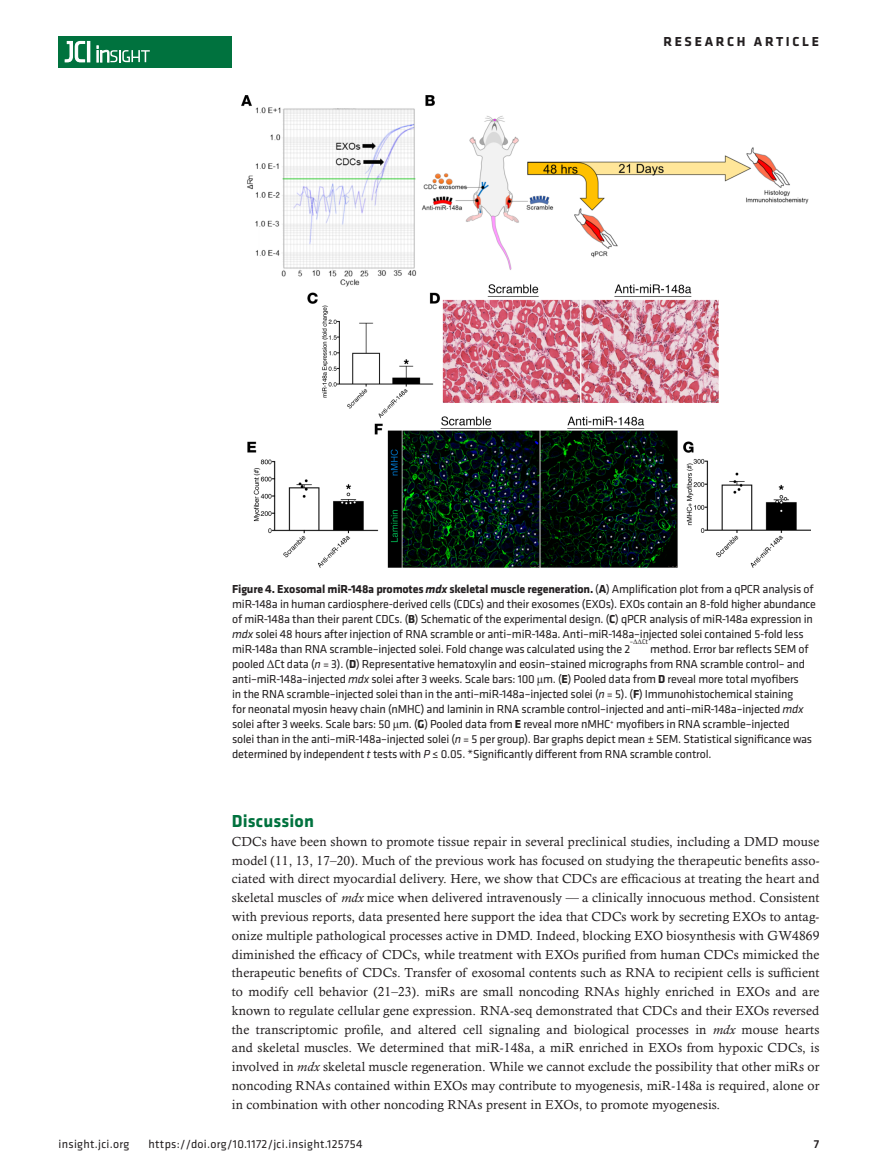
<style>
.page{position:relative;width:878px;height:1175px;background:#fff}
.page>*{position:absolute;margin:0;border:0;box-sizing:border-box;transform-origin:0 0}
.t1{font:700 18px "Klavika";letter-spacing:.01em;color:#00723e}
.t2{font:700 13.5px "Klavika Basic";letter-spacing:.2em;color:#231f20}
.t3{font:13.2px/18.8px "Calisto MT Std";letter-spacing:.01em;color:#231f20;text-align:justify}
.t4{font:12px/15px "Klavika Basic";letter-spacing:-.015em;color:#231f20}
.t5{font:12px "Klavika Basic";letter-spacing:.025em;color:#231f20}
.t6{font:500 12px "Klavika Basic";color:#231f20}
.t7{font:7.05px "Klavika Basic";color:#231f20}
.s1{font-weight:700}
.s2{font-weight:700;font-style:italic}
.s3{font-style:italic}
.s4{font-family:"Times New Roman"}
</style>
<div class="page">
<div style="left:59px;top:36px;width:173px;height:31px;background:#00723e"></div>
<hr style="left:87px;top:41px;width:3px;height:21px;background:#fff">
<svg style="left:64px;top:41px;width:21px;height:22px"></svg>
<svg style="left:97px;top:46px;width:53px;height:16px"></svg>
<img style="left:241px;top:96px;width:569px;height:471px">
<p class="t2" style="left:663px;top:32px;width:157px">RESEARCH ARTICLE</p>
<p class="t4" style="left:232px;top:581px;width:585px"><span class="s1">Figure 4. Exosomal miR-148a promotes</span> <span class="s2">mdx</span> <span class="s1">skeletal muscle regeneration.</span> (<span class="s1">A</span>) Amplification plot from a qPCR analysis of miR-148a in human cardiosphere-derived cells (CDCs) and their exosomes (EXOs). EXOs contain an 8-fold higher abundance of miR-148a than their parent CDCs. (<span class="s1">B</span>) Schematic of the experimental design. (<span class="s1">C</span>) qPCR analysis of miR-148a expression in <span class="s3">mdx</span> solei 48 hours after injection of RNA scramble or anti–miR-148a. Anti–miR-148a–injected solei contained 5-fold less miR-148a than RNA scramble–injected solei. Fold change was calculated using the 2</p>
<p class="t7" style="left:630px;top:637px;width:20px">–<span class="s4">ΔΔ</span>Ct</p>
<p class="t4" style="left:232px;top:641px;width:581px;text-indent:418px">method. Error bar reflects SEM of pooled <span class="s4">Δ</span>Ct data (<span class="s3">n</span> = 3). (<span class="s1">D</span>) Representative hematoxylin and eosin–stained micrographs from RNA scramble control– and anti–miR-148a–injected <span class="s3">mdx</span> solei after 3 weeks. Scale bars: 100 <span class="s4">μ</span>m. (<span class="s1">E</span>) Pooled data from <span class="s1">D</span> reveal more total myofibers<br>in the RNA scramble–injected solei than in the anti–miR-148a–injected solei (<span class="s3">n</span> = 5). (<span class="s1">F</span>) Immunohistochemical staining<br>for neonatal myosin heavy chain (nMHC) and laminin in RNA scramble control–injected and anti–miR-148a–injected <span class="s3">mdx </span>solei after 3 weeks. Scale bars: 50 <span class="s4">μ</span>m. (<span class="s1">G</span>) Pooled data from <span class="s1">E</span> reveal more nMHC<sup>+</sup> myofibers in RNA scramble–injected solei than in the anti–miR-148a–injected solei (<span class="s3">n</span> = 5 per group). Bar graphs depict mean ± SEM. Statistical significance was determined by independent <span class="s3">t</span> tests with <span class="s3">P</span> ≤ 0.05. *Significantly different from RNA scramble control.</p>
<h1 class="t1" style="left:232px;top:808px;width:84px">Discussion</h1>
<p class="t3" style="left:232px;top:832px;width:589px">CDCs have been shown to promote tissue repair in several preclinical studies, including a DMD mouse model (11, 13, 17–20). Much of the previous work has focused on studying the therapeutic benefits asso&shy;ciated with direct myocardial delivery. Here, we show that CDCs are efficacious at treating the heart and skeletal muscles of <span class="s3">mdx</span> mice when delivered intravenously — a clinically innocuous method. Consistent with previous reports, data presented here support the idea that CDCs work by secreting EXOs to antag&shy;onize multiple pathological processes active in DMD. Indeed, blocking EXO biosynthesis with GW4869 diminished the efficacy of CDCs, while treatment with EXOs purified from human CDCs mimicked the therapeutic benefits of CDCs. Transfer of exosomal contents such as RNA to recipient cells is sufficient to modify cell behavior (21–23). miRs are small noncoding RNAs highly enriched in EXOs and are known to regulate cellular gene expression. RNA-seq demonstrated that CDCs and their EXOs reversed the transcriptomic profile, and altered cell signaling and biological processes in <span class="s3">mdx</span> mouse hearts and skeletal muscles. We determined that miR-148a, a miR enriched in EXOs from hypoxic CDCs, is involved in <span class="s3">mdx</span> skeletal muscle regeneration. While we cannot exclude the possibility that other miRs or noncoding RNAs contained within EXOs may contribute to myogenesis, miR-148a is required, alone or in combination with other noncoding RNAs present in EXOs, to promote myogenesis.</p>
<p class="t5" style="left:58px;top:1135px;width:72px">insight.jci.org</p>
<p class="t5" style="left:148px;top:1135px;width:215px">https://doi.org/10.1172/jci.insight.125754</p>
<p class="t6" style="left:813px;top:1135px;width:7px">7</p>
</div>
